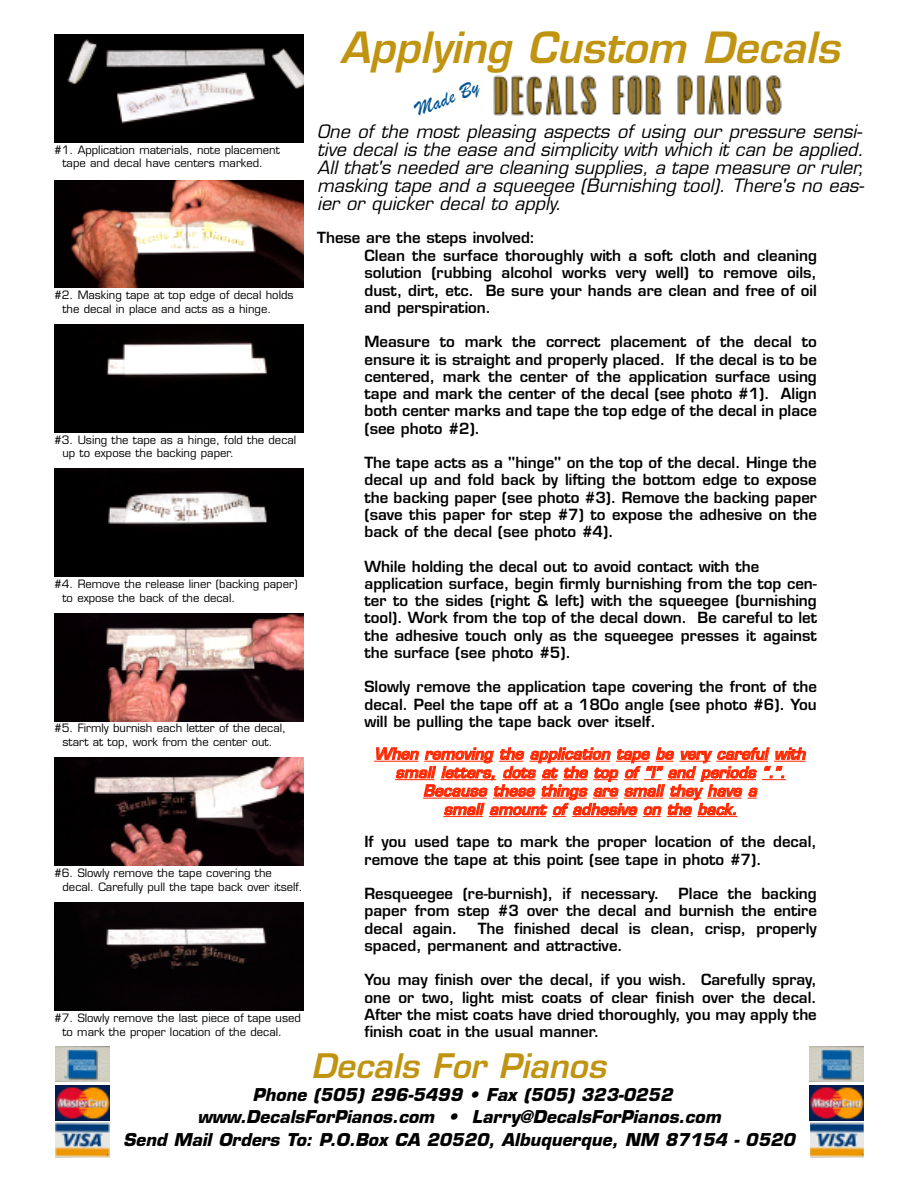
<style>
.page{position:relative;width:918px;height:1188px;background:#fff}
.page>*{position:absolute;margin:0;border:0;box-sizing:border-box;transform-origin:0 0}
.t1{font:italic 600 42px "Eurostile";color:#c09410}
.t2{font:italic 600 33px "Eurostile";color:#c09410}
.t3{font:21px "Brush Script";color:#025494}
.t4{font:italic 18px/18px "Eurostile";color:#000}
.t5{font:italic 700 17.25px/22.5px "Eurostile";color:#000;text-align:center}
.t6{font:italic 600 15.3px/18.5px "Eurostile";letter-spacing:-.01em;color:#ff2800;text-align:center}
.t7{font:600 15px/17.2px "Eurostile";color:#000;text-align:justify}
.t8{font:11.25px/13.5px "Eurostile";color:#000}
</style>
<div class="page">
<img style="left:54px;top:34px;width:250px;height:108px">
<img style="left:54px;top:180px;width:250px;height:108px">
<img style="left:54px;top:324px;width:250px;height:108px">
<img style="left:54px;top:469px;width:250px;height:108px">
<img style="left:54px;top:613px;width:250px;height:108px">
<img style="left:54px;top:758px;width:250px;height:108px">
<img style="left:54px;top:903px;width:250px;height:108px">
<img style="left:56px;top:1123px;width:54px;height:35px">
<img style="left:56px;top:1085px;width:54px;height:35px">
<img style="left:56px;top:1046px;width:54px;height:36px">
<img style="left:810px;top:1123px;width:54px;height:35px">
<img style="left:810px;top:1085px;width:54px;height:35px">
<img style="left:810px;top:1046px;width:54px;height:36px">
<hr style="left:374px;top:761px;width:44px;height:1px;background:#ff2800">
<hr style="left:424px;top:761px;width:69px;height:1px;background:#ff2800">
<svg style="left:499px;top:761px;width:24px;height:1px"></svg>
<hr style="left:529px;top:761px;width:81px;height:1px;background:#ff2800">
<hr style="left:616px;top:761px;width:34px;height:1px;background:#ff2800">
<svg style="left:655px;top:761px;width:18px;height:1px"></svg>
<hr style="left:679px;top:761px;width:31px;height:1px;background:#ff2800">
<hr style="left:716px;top:761px;width:52px;height:1px;background:#ff2800">
<hr style="left:774px;top:761px;width:32px;height:1px;background:#ff2800">
<hr style="left:395px;top:779px;width:40px;height:1px;background:#ff2800">
<hr style="left:441px;top:779px;width:55px;height:1px;background:#ff2800">
<hr style="left:502px;top:779px;width:33px;height:1px;background:#ff2800">
<svg style="left:541px;top:779px;width:16px;height:1px"></svg>
<svg style="left:563px;top:779px;width:24px;height:1px"></svg>
<svg style="left:593px;top:779px;width:25px;height:1px"></svg>
<svg style="left:624px;top:779px;width:14px;height:1px"></svg>
<svg style="left:644px;top:779px;width:17px;height:1px"></svg>
<svg style="left:667px;top:779px;width:28px;height:1px"></svg>
<hr style="left:701px;top:779px;width:55px;height:1px;background:#ff2800">
<svg style="left:762px;top:779px;width:24px;height:1px"></svg>
<hr style="left:423px;top:798px;width:64px;height:1px;background:#ff2800">
<hr style="left:493px;top:798px;width:42px;height:1px;background:#ff2800">
<hr style="left:541px;top:798px;width:46px;height:1px;background:#ff2800">
<svg style="left:593px;top:798px;width:25px;height:1px"></svg>
<hr style="left:624px;top:798px;width:39px;height:1px;background:#ff2800">
<hr style="left:669px;top:798px;width:32px;height:1px;background:#ff2800">
<hr style="left:707px;top:798px;width:35px;height:1px;background:#ff2800">
<hr style="left:443px;top:816px;width:40px;height:1px;background:#ff2800">
<hr style="left:489px;top:816px;width:57px;height:1px;background:#ff2800">
<svg style="left:552px;top:816px;width:14px;height:1px"></svg>
<hr style="left:572px;top:816px;width:65px;height:1px;background:#ff2800">
<svg style="left:643px;top:816px;width:18px;height:1px"></svg>
<svg style="left:667px;top:816px;width:24px;height:1px"></svg>
<hr style="left:697px;top:816px;width:41px;height:1px;background:#ff2800">
<img style="left:493px;top:75px;width:289px;height:40px">
<h1 class="t1" style="left:340px;top:21px;width:501px">Applying Custom Decals</h1>
<p class="t8" style="left:63px;top:143px;width:219px;text-indent:-9px">#1. Application materials, note placement tape and decal have centers marked.</p>
<p class="t8" style="left:63px;top:289px;width:233px;text-indent:-9px">#2. Masking tape at top edge of decal holds the decal in place and acts as a hinge.</p>
<p class="t8" style="left:63px;top:433px;width:235px;text-indent:-9px">#3. Using the tape as a hinge, fold the decal up to expose the backing paper.</p>
<p class="t8" style="left:63px;top:577px;width:237px;text-indent:-9px">#4. Remove the release liner (backing paper) to expose the back of the decal.</p>
<p class="t8" style="left:54px;top:722px;width:234px;text-align:center">#5. Firmly burnish each letter of the decal, start at top, work from the center out.</p>
<p class="t8" style="left:63px;top:867px;width:242px;text-indent:-9px">#6. Slowly remove the tape covering the decal. Carefully pull the tape back over itself.</p>
<p class="t8" style="left:63px;top:1012px;width:240px;text-indent:-9px">#7. Slowly remove the last piece of tape used to mark the proper location of the decal.</p>
<h3 class="t3" style="left:411px;top:99px;width:68px;rotate:-22deg">Made By</h3>
<p class="t4" style="left:317px;top:123px;width:549px">One of the most pleasing aspects of using our pressure sensi&shy;tive decal is the ease and simplicity with which it can be applied.<br>All that's needed are cleaning supplies, a tape measure or ruler, masking tape and a squeegee (Burnishing tool). There's no eas&shy;ier or quicker decal to apply.</p>
<p class="t7" style="left:364px;top:229px;width:454px;text-align:left;text-indent:-47px">These are the steps involved:<br>Clean the surface thoroughly with a soft cloth and cleaning solution (rubbing alcohol works very well) to remove oils, dust, dirt, etc. Be sure your hands are clean and free of oil and perspiration.</p>
<p class="t7" style="left:364px;top:333px;width:454px">Measure to mark the correct placement of the decal to ensure it is straight and properly placed. If the decal is to be centered, mark the center of the application surface using tape and mark the center of the decal (see photo #1). Align both center marks and tape the top edge of the decal in place (see photo #2).</p>
<p class="t7" style="left:364px;top:454px;width:454px">The tape acts as a "hinge" on the top of the decal. Hinge the decal up and fold back by lifting the bottom edge to expose the backing paper (see photo #3). Remove the backing paper (save this paper for step #7) to expose the adhesive on the back of the decal (see photo #4).</p>
<p class="t7" style="left:364px;top:557px;width:454px;text-align:left">While holding the decal out to avoid contact with the application surface, begin firmly burnishing from the top cen&shy;ter to the sides (right &amp; left) with the squeegee (burnishing tool). Work from the top of the decal down. Be careful to let the adhesive touch only as the squeegee presses it against the surface (see photo #5).</p>
<p class="t7" style="left:364px;top:678px;width:454px">Slowly remove the application tape covering the front of the decal. Peel the tape off at a 180o angle (see photo #6). You will be pulling the tape back over itself.</p>
<p class="t6" style="left:374px;top:744px;width:433px">When removing the application tape be very careful with small letters, dots at the top of “I” and periods “.”.<br>Because these things are small they have a<br>small amount of adhesive on the back.</p>
<p class="t7" style="left:364px;top:833px;width:454px">If you used tape to mark the proper location of the decal, remove the tape at this point (see tape in photo #7).</p>
<p class="t7" style="left:364px;top:885px;width:297px">Resqueegee (re-burnish), if necessary.</p>
<p class="t7" style="left:364px;top:885px;width:454px;text-indent:314px">Place the backing paper from step #3 over the decal and burnish the entire decal again.</p>
<p class="t7" style="left:364px;top:919px;width:454px;text-indent:113px">The finished decal is clean, crisp, properly spaced, permanent and attractive.</p>
<p class="t7" style="left:364px;top:971px;width:454px">You may finish over the decal, if you wish. Carefully spray, one or two, light mist coats of clear finish over the decal.<br>After the mist coats have dried thoroughly, you may apply the finish coat in the usual manner.</p>
<h2 class="t2" style="left:311px;top:1045px;width:296px">Decals For Pianos</h2>
<p class="t5" style="left:123px;top:1083px;width:673px">Phone (505) 296-5499 • Fax (505) 323-0252<br>www.DecalsForPianos.com • Larry@DecalsForPianos.com<br>Send Mail Orders To: P.O.Box CA 20520, Albuquerque, NM 87154 - 0520</p>
</div>
